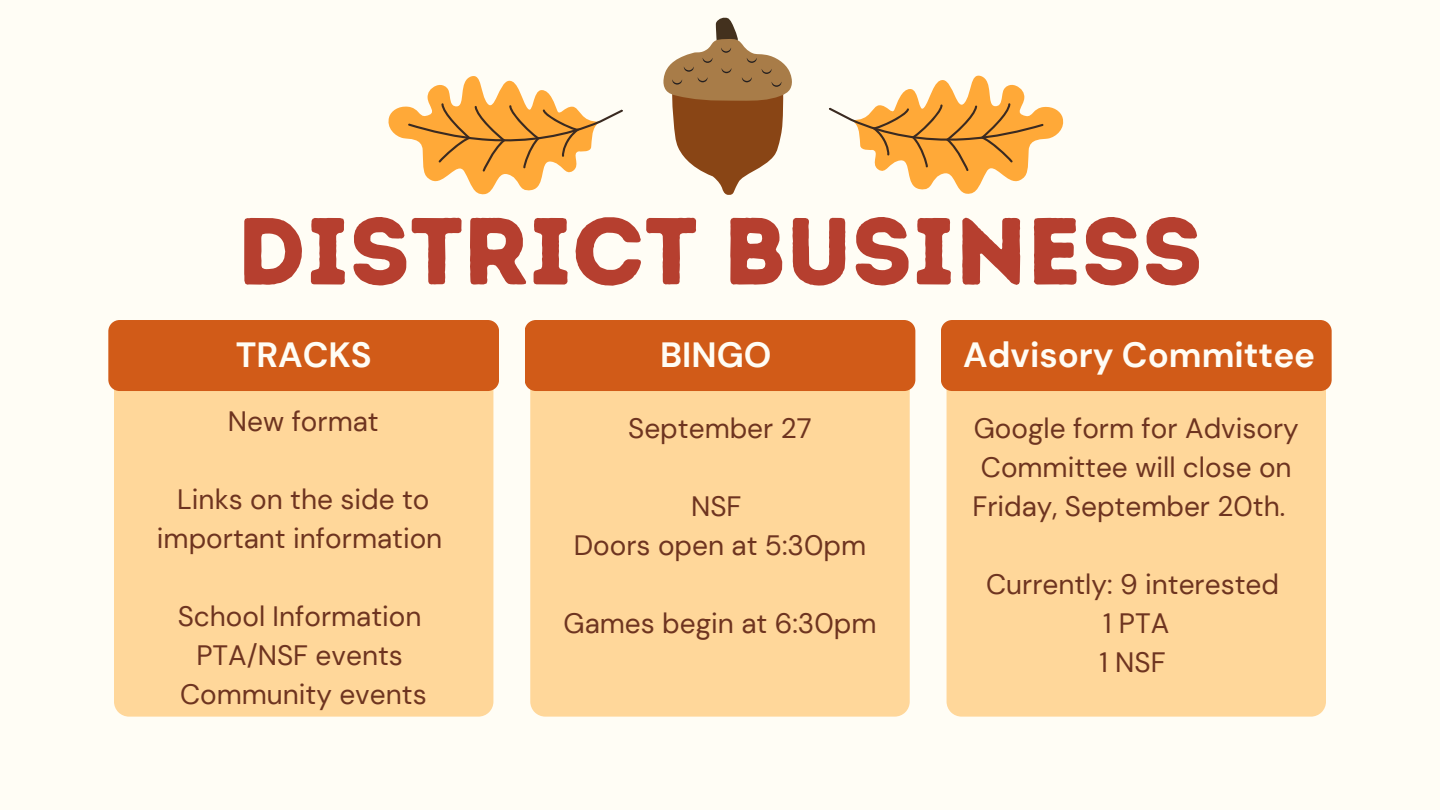
<style>
.page{position:relative;width:1440px;height:810px;background:#fffdf5}
.page>*{position:absolute;margin:0;border:0;box-sizing:border-box;transform-origin:0 0}
.t1{font:95px "Intro Rust Base";color:#b63f2f}
.t2{font:700 35px "DM Sans";color:#fffdf5}
.t3{font:28px/39px "DM Sans";color:#6e3420;text-align:center}
</style>
<div class="page">
<div style="left:114px;top:391px;width:379px;height:326px;background:#ffd79a"></div>
<div style="left:108px;top:320px;width:391px;height:71px;background:#d15b18"></div>
<div style="left:530px;top:391px;width:380px;height:326px;background:#ffd79a"></div>
<div style="left:525px;top:320px;width:390px;height:71px;background:#d15b18"></div>
<div style="left:947px;top:391px;width:379px;height:326px;background:#ffd79a"></div>
<div style="left:941px;top:320px;width:391px;height:71px;background:#d15b18"></div>
<svg style="left:388px;top:106px;width:20px;height:33px"></svg>
<svg style="left:408px;top:76px;width:215px;height:119px"></svg>
<svg style="left:1044px;top:106px;width:20px;height:33px"></svg>
<svg style="left:829px;top:75px;width:215px;height:119px"></svg>
<svg style="left:663px;top:17px;width:129px;height:178px"></svg>
<p class="t1" style="left:237px;top:194px;width:967px">DISTRICT BUSINESS</p>
<p class="t2" style="left:236px;top:332px;width:138px">TRACKS</p>
<p class="t3" style="left:228px;top:402px;width:152px">New format</p>
<h1 class="t3" style="left:157px;top:480px;width:287px">Links on the side to important information</h1>
<h2 class="t3" style="left:178px;top:597px;width:245px">School Information</h2>
<p class="t3" style="left:196px;top:636px;width:208px">PTA/NSF events</p>
<p class="t3" style="left:180px;top:675px;width:248px">Community events</p>
<p class="t2" style="left:660px;top:332px;width:113px">BINGO</p>
<p class="t3" style="left:628px;top:409px;width:185px">September 27</p>
<p class="t3" style="left:691px;top:487px;width:52px">NSF</p>
<h2 class="t3" style="left:574px;top:526px;width:294px">Doors open at 5:30pm</h2>
<p class="t3" style="left:564px;top:604px;width:314px">Games begin at 6:30pm</p>
<p class="t2" style="left:963px;top:332px;width:353px">Advisory Committee</p>
<p class="t3" style="left:972px;top:409px;width:328px">Google form for Advisory<br>Committee will close on<br>Friday, September 20th.</p>
<p class="t3" style="left:986px;top:565px;width:295px">Currently: 9 interested</p>
<h3 class="t3" style="left:1103px;top:604px;width:68px">1 PTA</h3>
<p class="t3" style="left:1099px;top:643px;width:68px">1 NSF</p>
</div>
